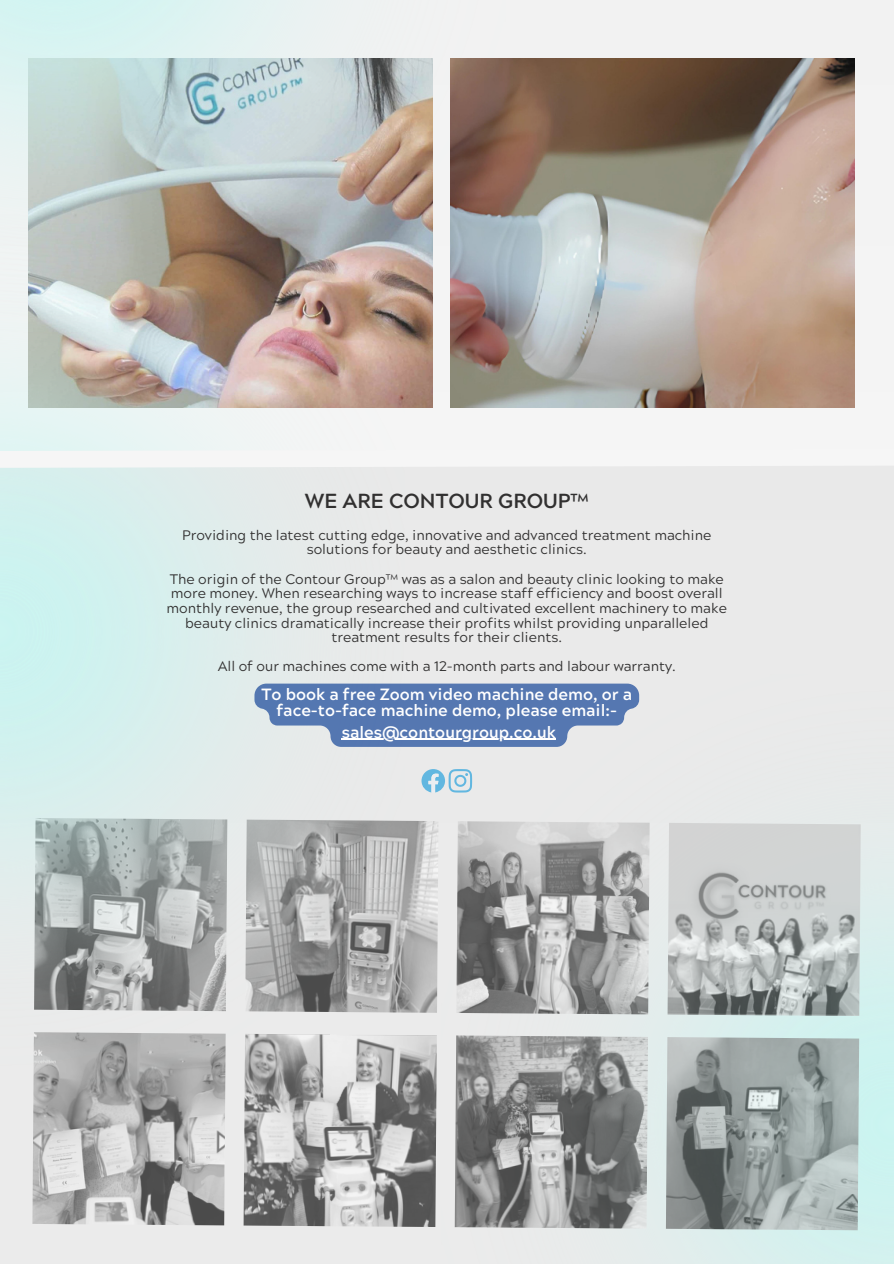
<style>
.page{position:relative;width:894px;height:1264px;background:#fff}
.page>*{position:absolute;margin:0;border:0;box-sizing:border-box;transform-origin:0 0}
.t1{font:700 20.4px "Acherus Grotesque";color:#313030}
.t2{font:700 16.2px/16.8px "Acherus Grotesque";color:#fff;text-align:center}
.t3{font:13.8px/14.7px "Acherus Grotesque";color:#313030;text-align:center}
</style>
<div class="page">
<div style="left:0;top:461px;width:893px;height:802px;background:#ebebeb"></div>
<img style="left:575px;top:832px;width:318px;height:431px">
<img style="left:667px;top:832px;width:193px;height:184px">
<img style="left:404px;top:832px;width:34px;height:180px">
<img style="left:456px;top:832px;width:193px;height:182px">
<img style="left:32px;top:1081px;width:193px;height:144px">
<img style="left:665px;top:1037px;width:193px;height:193px">
<img style="left:243px;top:1035px;width:193px;height:191px">
<img style="left:454px;top:1035px;width:193px;height:193px">
<div style="left:0;top:0;width:893px;height:832px;background:linear-gradient(to bottom,#f1efee,#e6e6e6)"></div>
<svg style="left:421px;top:769px;width:51px;height:23px"></svg>
<img style="left:0;top:350px;width:404px;height:731px">
<svg style="left:0;top:440px;width:893px;height:36px"></svg>
<img style="left:0;top:0;width:433px;height:350px">
<svg style="left:254px;top:683px;width:385px;height:64px"></svg>
<hr style="left:341px;top:739px;width:215px;height:1px;background:#fff">
<img style="left:450px;top:58px;width:404px;height:349px">
<h1 class="t1" style="left:305px;top:493px;width:285px">WE ARE CONTOUR GROUP™</h1>
<p class="t3" style="left:182px;top:529px;width:530px">Providing the latest cutting edge, innovative and advanced treatment machine solutions for beauty and aesthetic clinics.</p>
<p class="t3" style="left:167px;top:573px;width:561px">The origin of the Contour Group™ was as a salon and beauty clinic looking to make more money. When researching ways to increase staff efficiency and boost overall monthly revenue, the group researched and cultivated excellent machinery to make beauty clinics dramatically increase their profits whilst providing unparalleled treatment results for their clients.</p>
<p class="t3" style="left:217px;top:661px;width:459px">All of our machines come with a 12-month parts and labour warranty.</p>
<p class="t2" style="left:261px;top:687px;width:372px">To book a free Zoom video machine demo, or a face-to-face machine demo, please email:-</p>
<p class="t2" style="left:341px;top:726px;width:216px">sales@contourgroup.co.uk</p>
</div>
